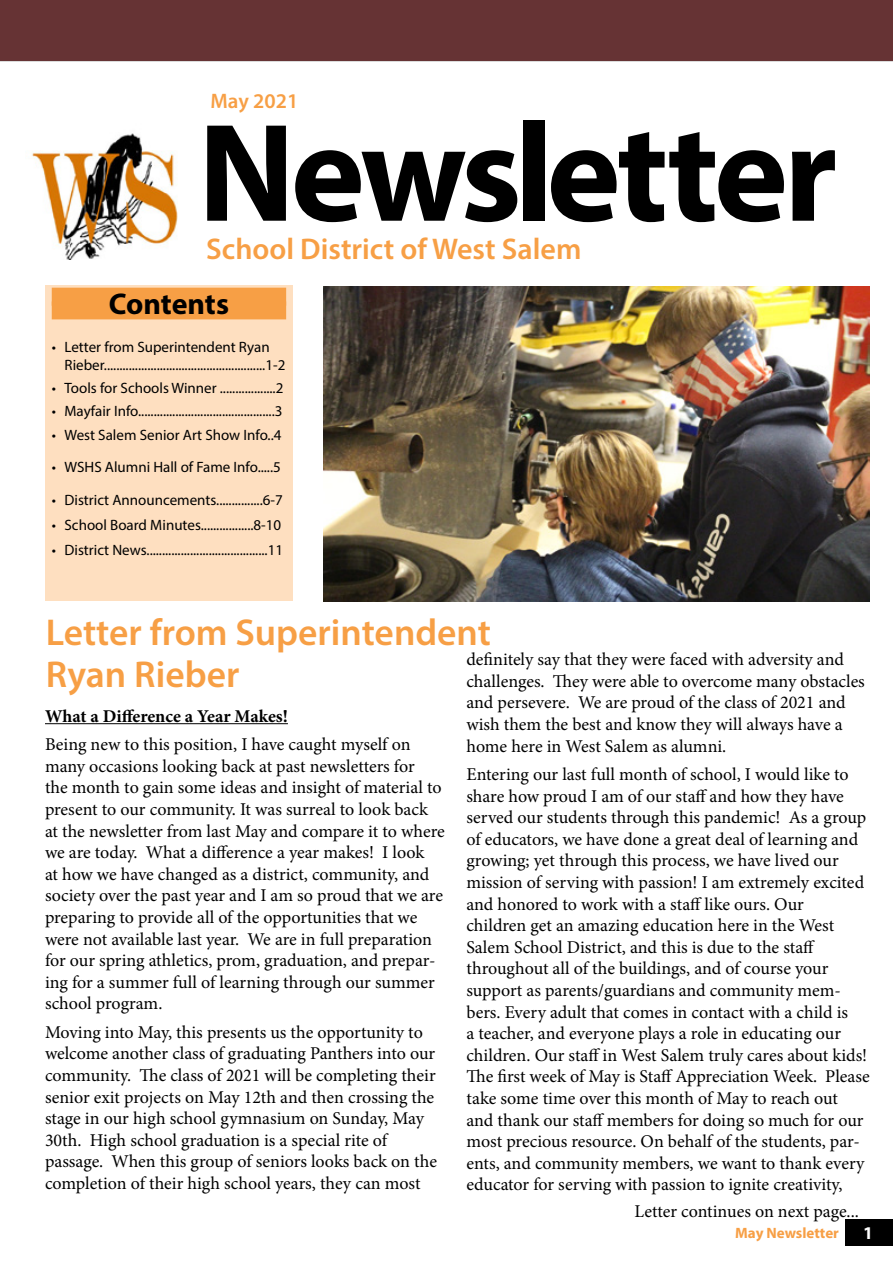
<style>
.page{position:relative;width:893px;height:1263px;background:#fff}
.page>*{position:absolute;margin:0;border:0;box-sizing:border-box;transform-origin:0 0}
.t1{font:700 141px "Myriad Pro";letter-spacing:-.035em;color:#000}
.t2{font:600 37.5px/42px "Myriad Pro";color:#f79f45}
.t3{font:600 30px "Myriad Pro";color:#f79f45}
.t4{font:700 30px "Myriad Pro";letter-spacing:-.005em;color:#000}
.t5{font:600 21px "Myriad Pro";color:#f79f45}
.t6{font:18px/21.6px "Minion Pro";letter-spacing:-.005em;color:#000}
.t7{font:700 18px "Minion Pro";color:#000}
.t8{font:700 18px "Myriad Pro";color:#fff}
.t9{font:15px/18px "Myriad Pro";color:#000}
.t10{font:700 15px "Myriad Pro";color:#f79f45}
</style>
<div class="page">
<img style="left:323px;top:286px;width:547px;height:316px">
<div style="left:0;top:0;width:893px;height:61px;background:#663334"></div>
<div style="left:846px;top:1219px;width:47px;height:26px;background:#000"></div>
<img style="left:32px;top:133px;width:146px;height:126px">
<hr style="left:45px;top:723px;width:243px;height:1px;background:#000">
<div style="left:45px;top:285px;width:248px;height:315px;background:#fedfc0"></div>
<div style="left:52px;top:288px;width:234px;height:18px;background:#f79f45"></div>
<div style="left:52px;top:301px;width:234px;height:18px;background:#f79f45"></div>
<p class="t5" style="left:210px;top:88px;width:89px">May 2021</p>
<h1 class="t1" style="left:198px;top:81px;width:641px">Newsletter</h1>
<h3 class="t3" style="left:206px;top:230px;width:377px">School District of West Salem</h3>
<h3 class="t4" style="left:109px;top:284px;width:122px">Contents</h3>
<p class="t9" style="left:64px;top:337px;width:222px;text-indent:-13px">• Letter from Superintendent Ryan<br>Rieber....................................................1-2</p>
<p class="t9" style="left:52px;top:379px;width:233px">• Tools for Schools Winner ..................2</p>
<p class="t9" style="left:52px;top:402px;width:232px">• Mayfair Info............................................3</p>
<p class="t9" style="left:52px;top:426px;width:231px">• West Salem Senior Art Show Info..4</p>
<p class="t9" style="left:52px;top:458px;width:231px">• WSHS Alumni Hall of Fame Info.....5</p>
<p class="t9" style="left:52px;top:490px;width:233px">• District Announcements...............6-7</p>
<p class="t9" style="left:52px;top:515px;width:231px">• School Board Minutes.................8-10</p>
<p class="t9" style="left:52px;top:540px;width:233px">• District News.......................................11</p>
<h2 class="t2" style="left:46px;top:610px;width:447px">Letter from Superintendent<br>Ryan Rieber</h2>
<p class="t6" style="left:466px;top:649px;width:400px">definitely say that they were faced with adversity and challenges. They were able to overcome many obstacles and persevere. We are proud of the class of 2021 and wish them the best and know they will always have a home here in West Salem as alumni.</p>
<p class="t6" style="left:466px;top:763px;width:405px">Entering our last full month of school, I would like to share how proud I am of our staff and how they have served our students through this pandemic! As a group of educators, we have done a great deal of learning and growing; yet through this process, we have lived our mission of serving with passion! I am extremely excited and honored to work with a staff like ours. Our<br>children get an amazing education here in the West Salem School District, and this is due to the staff throughout all of the buildings, and of course your support as parents/guardians and community mem&shy;bers. Every adult that comes in contact with a child is<br>a teacher, and everyone plays a role in educating our children. Our staff in West Salem truly cares about kids!<br>The first week of May is Staff Appreciation Week. Please take some time over this month of May to reach out<br>and thank our staff members for doing so much for our most precious resource. On behalf of the students, par&shy;ents, and community members, we want to thank every educator for serving with passion to ignite creativity,</p>
<p class="t7" style="left:45px;top:703px;width:244px">What a Difference a Year Makes!</p>
<p class="t6" style="left:45px;top:734px;width:401px">Being new to this position, I have caught myself on many occasions looking back at past newsletters for<br>the month to gain some ideas and insight of material to present to our community. It was surreal to look back at the newsletter from last May and compare it to where we are today. What a difference a year makes! I look<br>at how we have changed as a district, community, and society over the past year and I am so proud that we are preparing to provide all of the opportunities that we were not available last year. We are in full preparation for our spring athletics, prom, graduation, and prepar&shy;ing for a summer full of learning through our summer school program.</p>
<p class="t6" style="left:45px;top:1021px;width:393px">Moving into May, this presents us the opportunity to welcome another class of graduating Panthers into our community. The class of 2021 will be completing their senior exit projects on May 12th and then crossing the stage in our high school gymnasium on Sunday, May 30th. High school graduation is a special rite of passage. When this group of seniors looks back on the completion of their high school years, they can most</p>
<p class="t6" style="left:634px;top:1200px;width:226px">Letter continues on next page...</p>
<p class="t10" style="left:735px;top:1223px;width:105px">May Newsletter</p>
<p class="t8" style="left:863px;top:1221px;width:11px">1</p>
</div>
